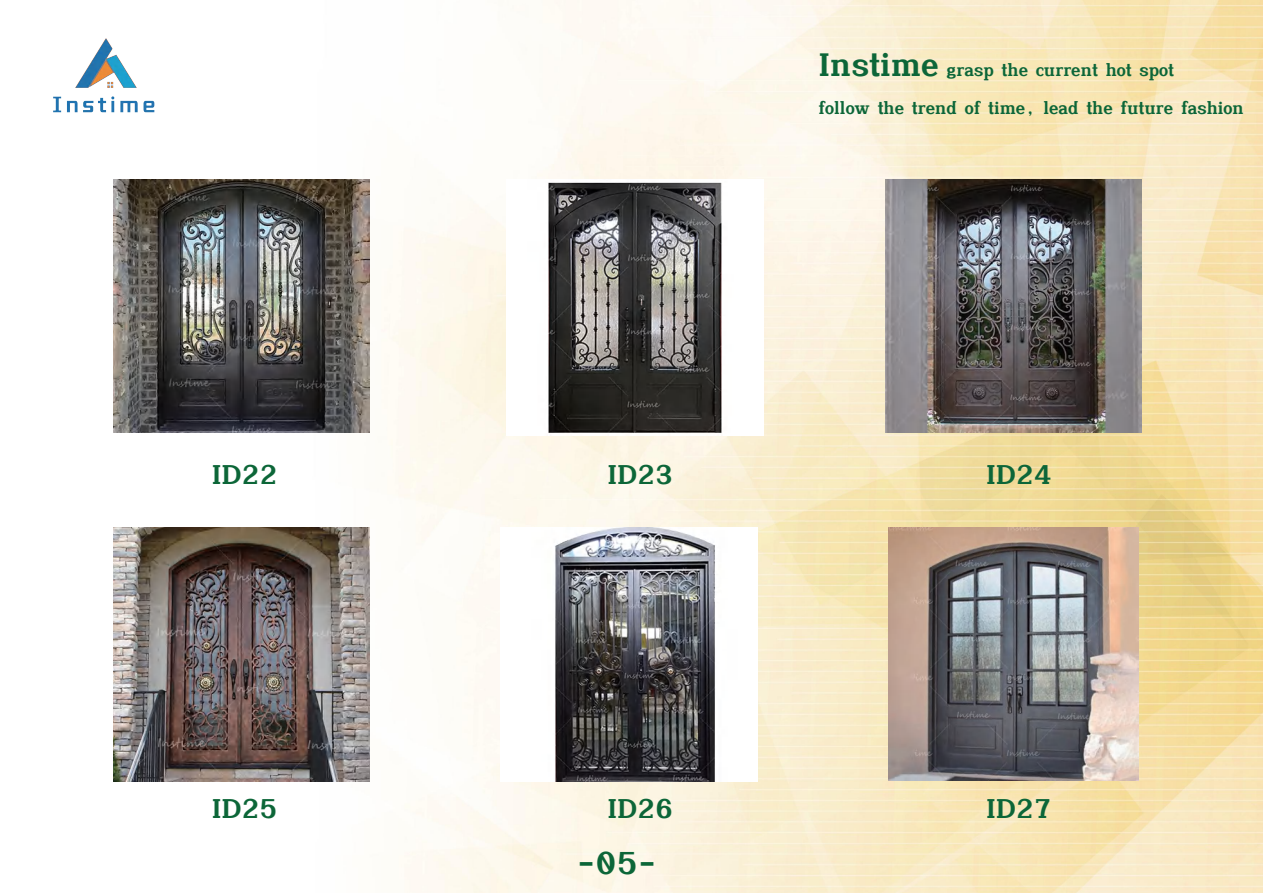
<style>
.page{position:relative;width:1263px;height:893px;background:#fff}
.page>*{position:absolute;margin:0;border:0;box-sizing:border-box;transform-origin:0 0}
.t1{font:31.5px "Cristina ES";color:#0c6638}
.t2{font:27px "Cristina ES";color:#0c6638}
.t3{font:17.25px "Cristina ES";color:#0c6638}
.s1{font-size:32.4px}
</style>
<div class="page">
<img style="left:113px;top:0;width:1150px;height:893px">
<img style="left:53px;top:37px;width:103px;height:77px">
<img style="left:113px;top:179px;width:257px;height:254px">
<img style="left:507px;top:179px;width:256px;height:256px">
<img style="left:885px;top:179px;width:257px;height:254px">
<img style="left:113px;top:528px;width:257px;height:253px">
<img style="left:501px;top:528px;width:256px;height:253px">
<img style="left:888px;top:528px;width:250px;height:253px">
<h2 class="t2" style="left:212px;top:455px;width:67px">ID22</h2>
<h2 class="t2" style="left:212px;top:790px;width:67px">ID25</h2>
<h2 class="t2" style="left:607px;top:455px;width:67px">ID23</h2>
<h2 class="t2" style="left:607px;top:790px;width:67px">ID26</h2>
<h1 class="t1" style="left:577px;top:841px;width:82px">-05-</h1>
<p class="t3" style="left:819px;top:58px;width:357px"><span class="s1">Instime</span> grasp the current hot spot</p>
<p class="t3" style="left:819px;top:96px;width:427px">follow the trend of time, lead the future fashion</p>
<h2 class="t2" style="left:986px;top:455px;width:67px">ID24</h2>
<h2 class="t2" style="left:986px;top:790px;width:67px">ID27</h2>
</div>
